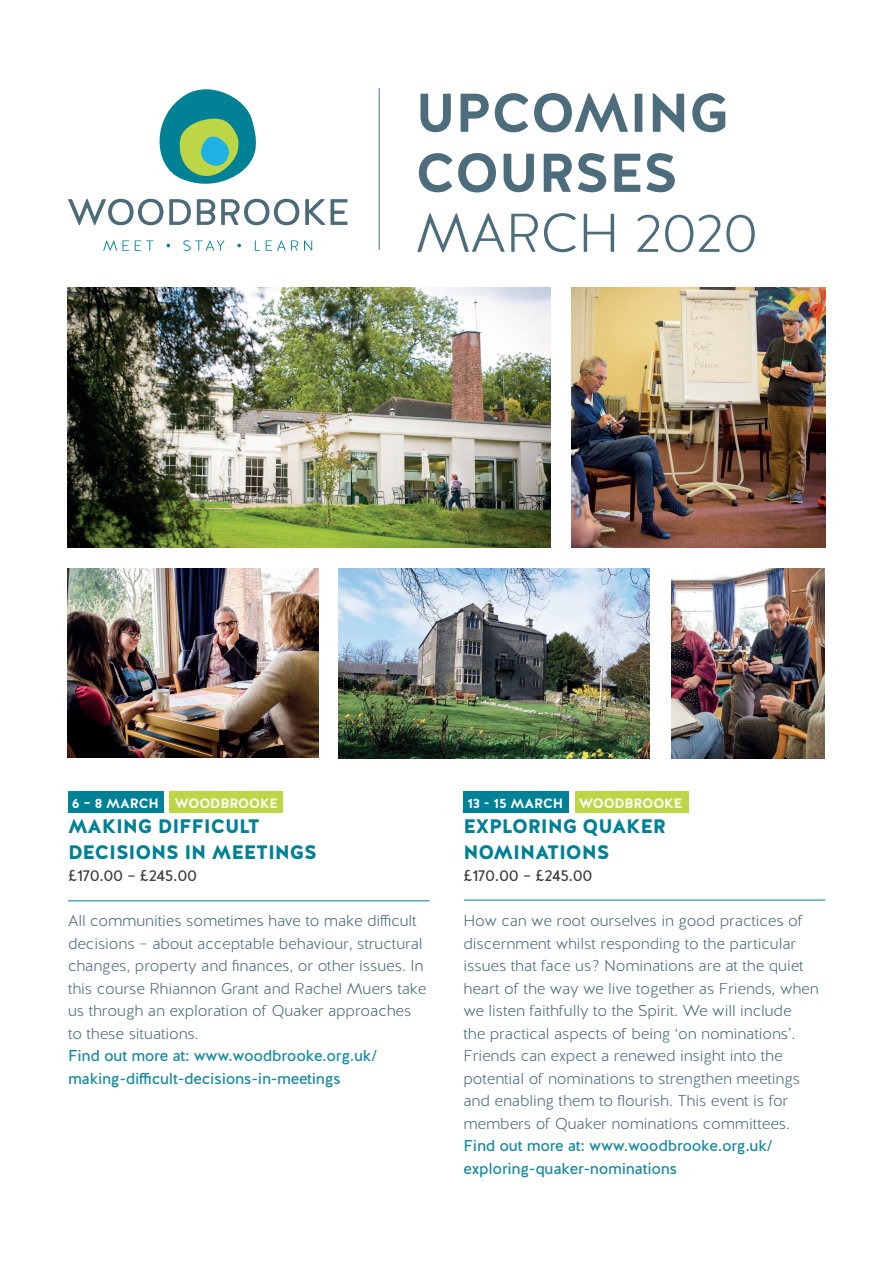
<style>
.page{position:relative;width:893px;height:1263px;background:#fff}
.page>*{position:absolute;margin:0;border:0;box-sizing:border-box;transform-origin:0 0}
.t1{font:700 54.45px/60px "Halis R";letter-spacing:-.01em;color:#4d6d7c}
.t2{font:300 54.45px "Halis R";letter-spacing:-.01em;color:#4d6d7c}
.t3{font:900 19.5px/25.5px "Halis R";letter-spacing:-.01em;color:#008195}
.t4{font:300 15.75px/22.5px "Halis R";letter-spacing:-.01em;color:#4d6d7c}
.t5{font:15.75px/22.5px "Halis R";letter-spacing:-.02em;color:#168a9e}
.t6{font:15.75px "Halis R";letter-spacing:-.025em;color:#3e3e3f}
.t7{font:700 13.5px "Halis R";letter-spacing:-.01em;color:#fff}
</style>
<div class="page">
<img style="left:68px;top:569px;width:251px;height:188px">
<img style="left:671px;top:569px;width:154px;height:189px">
<img style="left:339px;top:569px;width:311px;height:189px">
<div style="left:463px;top:792px;width:106px;height:21px;background:#008195"></div>
<div style="left:575px;top:792px;width:113px;height:21px;background:#bcd646"></div>
<div style="left:68px;top:792px;width:96px;height:21px;background:#008195"></div>
<div style="left:170px;top:792px;width:113px;height:21px;background:#bcd646"></div>
<svg style="left:159px;top:89px;width:97px;height:95px"></svg>
<svg style="left:103px;top:240px;width:26px;height:11px"></svg>
<svg style="left:135px;top:240px;width:18px;height:11px"></svg>
<svg style="left:166px;top:244px;width:4px;height:3px"></svg>
<svg style="left:183px;top:240px;width:41px;height:11px"></svg>
<svg style="left:237px;top:244px;width:4px;height:3px"></svg>
<svg style="left:255px;top:240px;width:5px;height:11px"></svg>
<svg style="left:266px;top:240px;width:32px;height:11px"></svg>
<svg style="left:304px;top:240px;width:8px;height:11px"></svg>
<svg style="left:68px;top:199px;width:95px;height:26px"></svg>
<svg style="left:169px;top:199px;width:22px;height:26px"></svg>
<svg style="left:197px;top:199px;width:18px;height:26px"></svg>
<svg style="left:221px;top:199px;width:78px;height:26px"></svg>
<svg style="left:305px;top:199px;width:42px;height:26px"></svg>
<hr style="left:379px;top:88px;width:1px;height:162px;background:#4d6d7c">
<hr style="left:68px;top:900px;width:361px;height:1px;background:#008195">
<hr style="left:464px;top:900px;width:361px;height:1px;background:#008195">
<img style="left:68px;top:287px;width:482px;height:260px">
<img style="left:571px;top:287px;width:254px;height:261px">
<h1 class="t1" style="left:416px;top:84px;width:315px">UPCOMING<br>COURSES</h1>
<h1 class="t2" style="left:416px;top:199px;width:344px">MARCH 2020</h1>
<p class="t7" style="left:72px;top:794px;width:208px">6 – 8 MARCH WOODBROOKE</p>
<p class="t3" style="left:68px;top:814px;width:250px">MAKING DIFFICULT<br>DECISIONS IN MEETINGS</p>
<p class="t6" style="left:68px;top:866px;width:131px">£170.00 – £245.00</p>
<p class="t4" style="left:68px;top:910px;width:360px">All communities sometimes have to make difficult decisions – about acceptable behaviour, structural changes, property and finances, or other issues. In this course Rhiannon Grant and Rachel Muers take us through an exploration of Quaker approaches to these situations.</p>
<p class="t5" style="left:68px;top:1045px;width:311px">Find out more at: www.woodbrooke.org.uk/ making-difficult-decisions-in-meetings</p>
<p class="t7" style="left:467px;top:794px;width:216px">13 - 15 MARCH WOODBROOKE</p>
<p class="t3" style="left:463px;top:814px;width:204px">EXPLORING QUAKER<br>NOMINATIONS</p>
<p class="t6" style="left:463px;top:866px;width:131px">£170.00 – £245.00</p>
<p class="t4" style="left:463px;top:910px;width:357px">How can we root ourselves in good practices of discernment whilst responding to the particular issues that face us? Nominations are at the quiet heart of the way we live together as Friends, when we listen faithfully to the Spirit. We will include<br>the practical aspects of being ‘on nominations’.<br>Friends can expect a renewed insight into the potential of nominations to strengthen meetings and enabling them to flourish. This event is for members of Quaker nominations committees.</p>
<p class="t5" style="left:463px;top:1135px;width:311px">Find out more at: www.woodbrooke.org.uk/ exploring-quaker-nominations</p>
</div>
